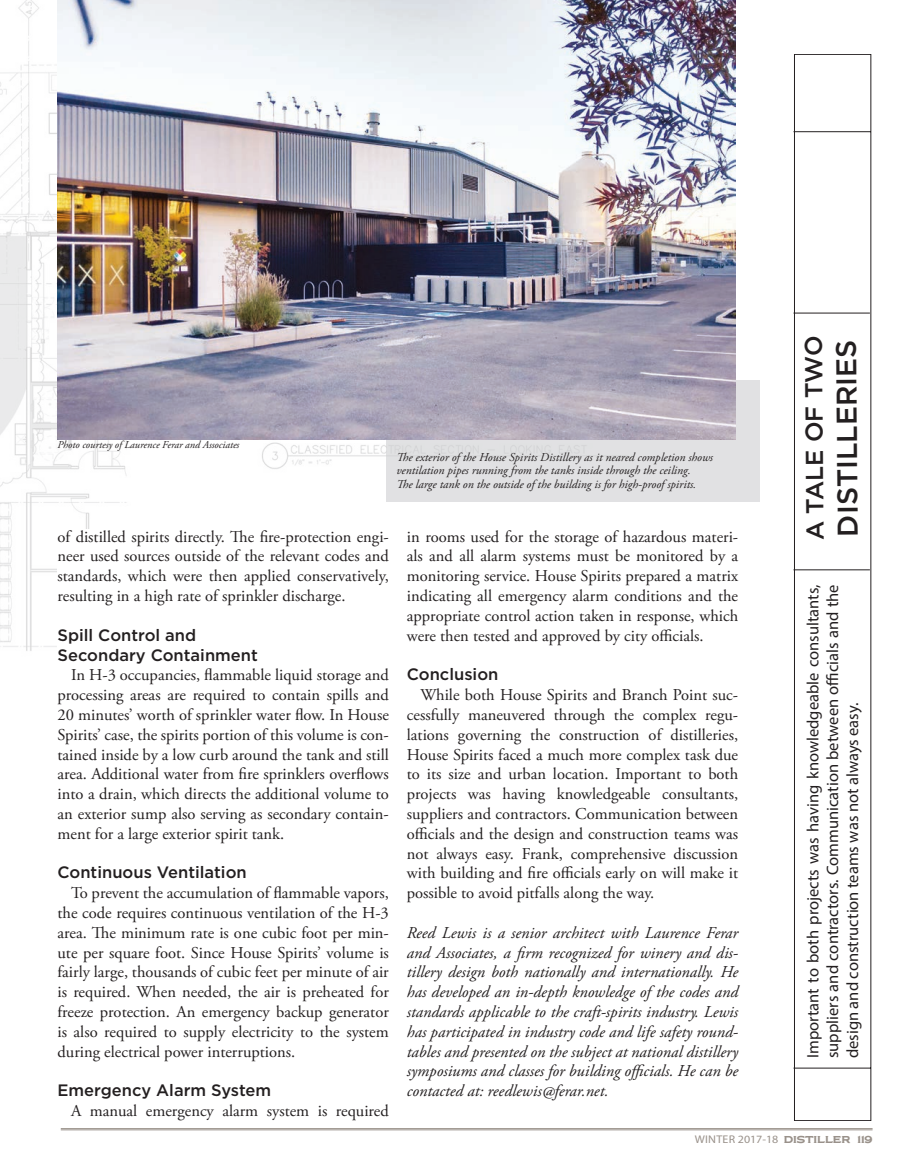
<style>
.page{position:relative;width:905px;height:1175px;background:#fff}
.page>*{position:absolute;margin:0;border:0;box-sizing:border-box;transform-origin:0 0}
.t1{font:500 28.5px "Gotham";color:#231f20}
.t2{font:500 24.45px "Gotham";color:#231f20}
.t3{font:16.5px/19.8px "Adobe Garamond Pro";color:#231f20;text-align:justify}
.t4{font:italic 16.5px/19.8px "Adobe Garamond Pro";color:#231f20;text-align:justify}
.t5{font:16.5px/19.8px "Myriad Pro";color:#231f20;text-align:justify}
.t6{font:500 16.5px/19.8px "Gotham";color:#231f20}
.t7{font:italic 12px/13.5px "Adobe Garamond Pro";color:#231f20}
.t8{font:11.1px "Myriad Pro";letter-spacing:.02em;color:#99918a;scale:1.08 1}
.t9{font:italic 10.5px "Adobe Garamond Pro";color:#231f20}
.s1{font-family:"LHF Woodmere";font-size:12px}
</style>
<div class="page">
<img style="left:0;top:0;width:724px;height:651px">
<div style="left:386px;top:380px;width:373px;height:121px;background:#e1e1e3"></div>
<hr style="left:61px;top:1128px;width:811px;height:1px;background:#99918a">
<hr style="left:61px;top:1129px;width:811px;height:1px;background:#99918a">
<svg style="left:793px;top:54px;width:78px;height:1066px"></svg>
<div style="left:58px;top:529px;width:680px;height:591px;background:#fff"></div>
<img style="left:58px;top:0;width:677px;height:439px">
<p class="t9" style="left:58px;top:439px;width:183px">Photo courtesy of Laurence Ferar and Associates</p>
<p class="t3" style="left:58px;top:527px;width:333px">of distilled spirits directly. The fire-protection engi-</p>
<p class="t3" style="left:58px;top:547px;width:333px">neer used sources outside of the relevant codes and standards, which were then applied conservatively, resulting in a high rate of sprinkler discharge.</p>
<p class="t6" style="left:58px;top:624px;width:202px">Spill Control and<br>Secondary Containment</p>
<p class="t3" style="left:58px;top:665px;width:333px;text-indent:13px">In H-3 occupancies, flammable liquid storage and processing areas are required to contain spills and 20 minutes’ worth of sprinkler water flow. In House Spirits’ case, the spirits portion of this volume is con&shy;tained inside by a low curb around the tank and still area. Additional water from fire sprinklers overflows into a drain, which directs the additional volume to an exterior sump also serving as secondary contain&shy;ment for a large exterior spirit tank.</p>
<p class="t6" style="left:58px;top:862px;width:191px">Continuous Ventilation</p>
<p class="t3" style="left:58px;top:883px;width:333px;text-indent:13px">To prevent the accumulation of flammable vapors, the code requires continuous ventilation of the H-3 area. The minimum rate is one cubic foot per min&shy;ute per square foot. Since House Spirits’ volume is fairly large, thousands of cubic feet per minute of air is required. When needed, the air is preheated for freeze protection. An emergency backup generator is also required to supply electricity to the system during electrical power interruptions.</p>
<p class="t6" style="left:58px;top:1080px;width:215px">Emergency Alarm System</p>
<p class="t3" style="left:71px;top:1101px;width:319px">A manual emergency alarm system is required</p>
<p class="t7" style="left:396px;top:450px;width:318px">The exterior of the House Spirits Distillery as it neared completion shows ventilation pipes running from the tanks inside through the ceiling.<br>The large tank on the outside of the building is for high-proof spirits.</p>
<p class="t3" style="left:407px;top:527px;width:333px">in rooms used for the storage of hazardous materi&shy;als and all alarm systems must be monitored by a monitoring service. House Spirits prepared a matrix indicating all emergency alarm conditions and the appropriate control action taken in response, which were then tested and approved by city officials.</p>
<p class="t6" style="left:407px;top:664px;width:93px">Conclusion</p>
<p class="t3" style="left:407px;top:685px;width:333px;text-indent:13px">While both House Spirits and Branch Point suc&shy;cessfully maneuvered through the complex regu&shy;lations governing the construction of distilleries, House Spirits faced a much more complex task due to its size and urban location. Important to both projects was having knowledgeable consultants, suppliers and contractors. Communication between officials and the design and construction teams was not always easy. Frank, comprehensive discussion with building and fire officials early on will make it possible to avoid pitfalls along the way.</p>
<p class="t4" style="left:407px;top:923px;width:333px">Reed Lewis is a senior architect with Laurence Ferar and Associates, a firm recognized for winery and dis&shy;tillery design both nationally and internationally. He has developed an in-depth knowledge of the codes and standards applicable to the craft-spirits industry. Lewis has participated in industry code and life safety round&shy;tables and presented on the subject at national distillery symposiums and classes for building officials. He can be contacted at: reedlewis@ferar.net.</p>
<h2 class="t2" style="left:799px;top:541px;width:206px;rotate:-91deg">A TALE OF TWO</h2>
<h1 class="t1" style="left:829px;top:537px;width:199px;rotate:-91deg">DISTILLERIES</h1>
<p class="t5" style="left:802px;top:1058px;width:475px;rotate:-90deg">Important to both projects was having knowledgeable consultants, suppliers and contractors. Communication between officials and the design and construction teams was not always easy.</p>
<p class="t8" style="left:694px;top:1132px;width:166px">WINTER 2017-18 <span class="s1">DISTILLER 119</span></p>
</div>
